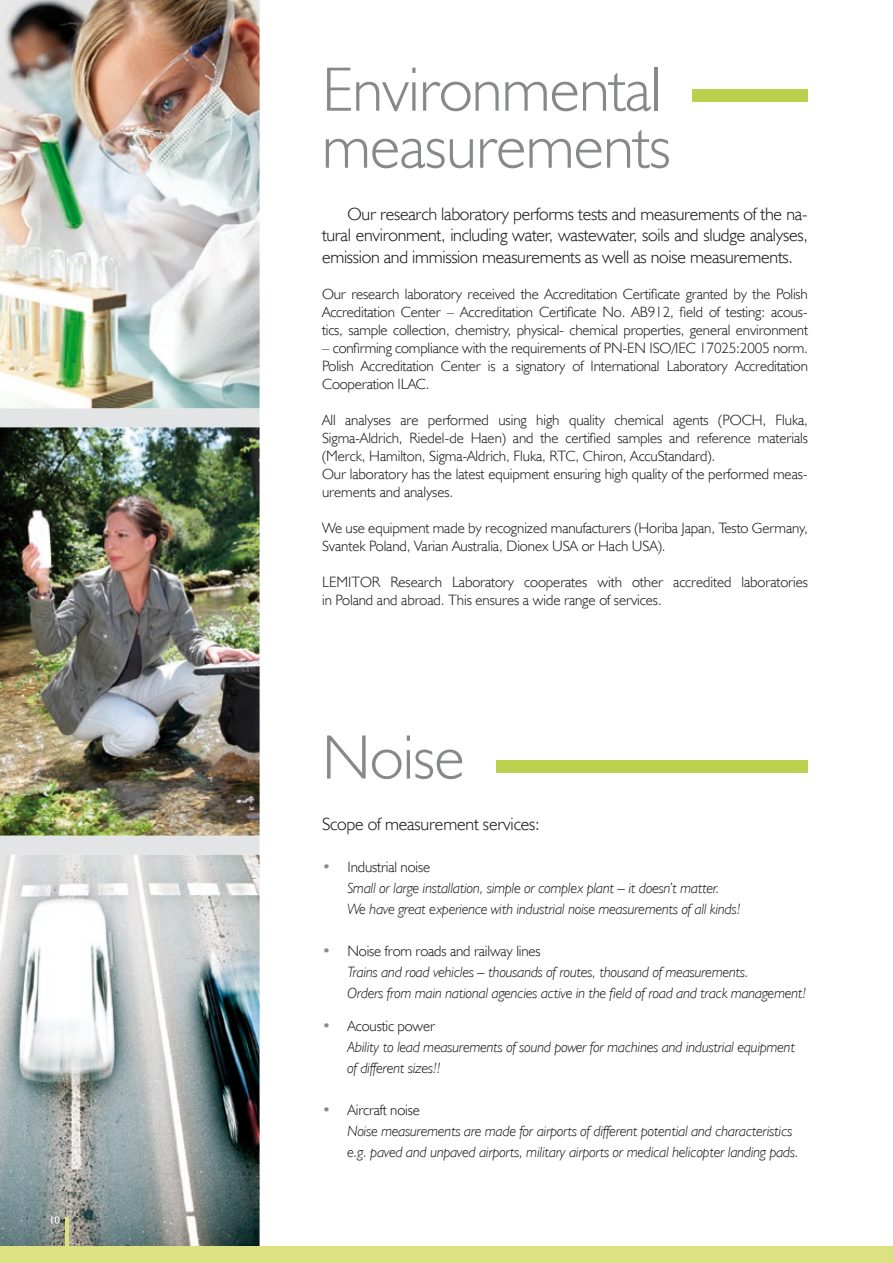
<style>
.page{position:relative;width:893px;height:1263px;background:#fff}
.page>*{position:absolute;margin:0;border:0;box-sizing:border-box;transform-origin:0 0}
.t1{font:63px/57px "Humanst 521 Lt EU";letter-spacing:-.01em;color:#87888a}
.t2{font:18px/21.6px "Humanst 521 Lt EU";letter-spacing:-.015em;color:#1a171c;text-align:justify}
.t3{font:15px/18px "Humanst 521 Lt EU";letter-spacing:-.005em;color:#1a171c}
.t4{font:italic 15px/21px "Humanst 521 Lt EU";letter-spacing:-.01em;color:#1a171c}
.s1{font-style:normal;color:#87888a}
.s2{font-style:normal}
</style>
<div class="page">
<div style="left:0;top:408px;width:260px;height:447px;background:#e3e4e5"></div>
<img style="left:0;top:855px;width:260px;height:391px">
<img style="left:0;top:427px;width:260px;height:409px">
<img style="left:0;top:0;width:260px;height:408px">
<div style="left:693px;top:89px;width:115px;height:13px;background:#bcd050"></div>
<svg style="left:51px;top:1216px;width:9px;height:8px"></svg>
<hr style="left:65px;top:1216px;width:3px;height:41px;background:#dce282">
<div style="left:0;top:1246px;width:893px;height:17px;background:#dce282"></div>
<div style="left:496px;top:760px;width:312px;height:12px;background:#bcd050"></div>
<h1 class="t1" style="left:322px;top:60px;width:350px">Environmental measurements</h1>
<p class="t2" style="left:322px;top:203px;width:487px">O ur research laboratory performs tests and measurements of the na&shy;tural environment, including water, wastewater, soils and sludge analyses, emission and immission measurements as well as noise measurements.</p>
<p class="t3" style="left:322px;top:285px;width:488px;text-align:justify">Our research laboratory received the Accreditation Certificate granted by the Polish Accreditation Center – Accreditation Certificate No. AB912, field of testing: acous&shy;tics, sample collection, chemistry, physical- chemical properties, general environment</p>
<p class="t3" style="left:322px;top:339px;width:487px;text-align:justify">– confirming compliance with the requirements of PN-EN ISO/IEC 17025:2005 norm.<br>Polish Accreditation Center is a signatory of International Laboratory Accreditation Cooperation ILAC</p>
<p class="t3" style="left:426px;top:375px;width:5px">.</p>
<p class="t3" style="left:322px;top:411px;width:487px">All analyses are performed using high quality chemical agents (POCH, Fluka, Sigma-Aldrich, Riedel-de Haen) and the certified samples and reference materials (Merck, Hamilton, Sigma-Aldrich, Fluka, RTC, Chiron, AccuStandard).<br>Our laboratory has the latest equipment ensuring high quality of the performed meas&shy;urements and analyses.</p>
<p class="t3" style="left:322px;top:519px;width:487px">We use equipment made by recognized manufacturers (Horiba Japan, Testo Germany,<br>Svantek Poland, Varian Australia, Dionex USA or Hach USA).</p>
<p class="t3" style="left:322px;top:573px;width:10px">LEMITO</p>
<p class="t3" style="left:322px;top:573px;width:487px;text-indent:50px">R Research Laboratory cooperates with other accredited laboratories in Poland and abroad. This ensures a wide range of services.</p>
<h1 class="t1" style="left:322px;top:727px;width:144px">Noise</h1>
<p class="t2" style="left:322px;top:813px;width:219px">Scope of measurement services:</p>
<p class="t4" style="left:348px;top:857px;width:394px;text-indent:-26px"><span class="s1">•</span> <span class="s2">I ndustrial noise<br></span>Small or large installation, simple or complex plant – it doesn’t matter.<br>We have great experience with industrial noise measurements of all kinds!</p>
<p class="t4" style="left:348px;top:941px;width:460px;text-indent:-26px"><span class="s1">•</span> <span class="s2">N oise from roads and railway lines<br></span>Trains and road vehicles – thousands of routes, thousand of measurements.<br>Orders from main national agencies active in the field of road and track management!</p>
<p class="t4" style="left:348px;top:1016px;width:449px;text-indent:-26px"><span class="s1">•</span> <span class="s2">Acoustic power<br></span>Ability to lead measurements of sound power for machines and industrial equipment of different sizes!!</p>
<p class="t4" style="left:348px;top:1100px;width:453px;text-indent:-26px"><span class="s1">•</span> <span class="s2">Aircraft noise<br></span>Noise measurements are made for airports of different potential and characteristics e.g. paved and unpaved airports, military airports or medical helicopter landing pads.</p>
</div>
